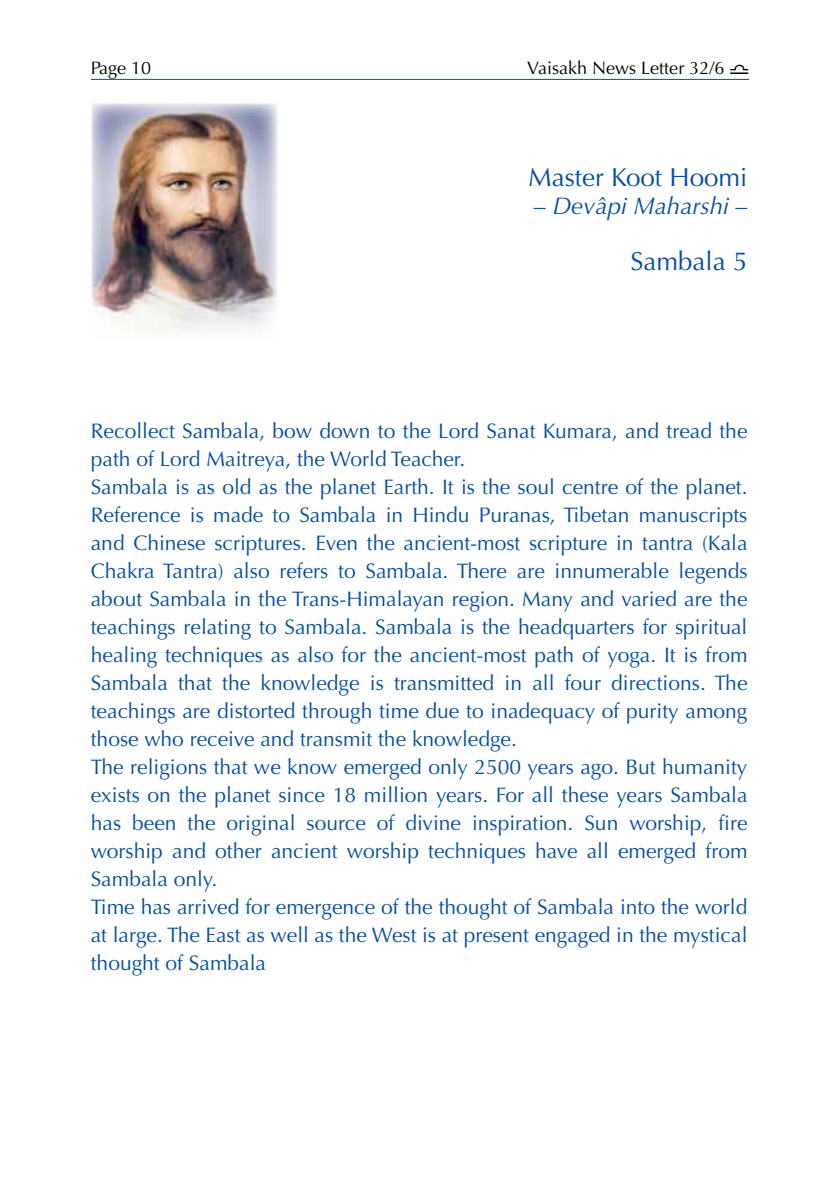
<style>
.page{position:relative;width:840px;height:1191px;background:#fff}
.page>*{position:absolute;margin:0;border:0;box-sizing:border-box;transform-origin:0 0}
.t1{font:26px "Optima";color:#084da1}
.t2{font:italic 24px "Optima";color:#084da1}
.t3{font:21px/28px "Optima";color:#084da1}
.t4{font:18px "Optima";color:#000}
.s1{font-family:"Glyphs"}
.s2{font-style:normal}
</style>
<div class="page">
<hr style="left:91px;top:79px;width:657px;height:1px;background:#084da1">
<img style="left:91px;top:103px;width:187px;height:228px">
<p class="t4" style="left:91px;top:57px;width:62px">Page 10</p>
<p class="t4" style="left:527px;top:57px;width:223px">Vaisakh News Letter 32/6 <span class="s1">7</span></p>
<p class="t1" style="left:528px;top:162px;width:220px">Master Koot Hoomi</p>
<p class="t2" style="left:533px;top:192px;width:215px"><span class="s2">–</span> Devâpi Maharshi <span class="s2">–</span></p>
<p class="t1" style="left:630px;top:246px;width:119px">Sambala 5</p>
<p class="t3" style="left:91px;top:417px;width:658px">Recollect Sambala, bow down to the Lord Sanat Kumara, and tread the path of Lord Maitreya, the World Teacher.<br>Sambala is as old as the planet Earth. It is the soul centre of the planet.<br>Reference is made to Sambala in Hindu Puranas, Tibetan manuscripts and Chinese scriptures. Even the ancient-most scripture in tantra (Kala Chakra Tantra) also refers to Sambala. There are innumerable legends about Sambala in the Trans-Himalayan region. Many and varied are the teachings relating to Sambala. Sambala is the headquarters for spiritual healing techniques as also for the ancient-most path of yoga. It is from Sambala that the knowledge is transmitted in all four directions. The teachings are distorted through time due to inadequacy of purity among those who receive and transmit the knowledge.<br>The religions that we know emerged only 2500 years ago. But humanity exists on the planet since 18 million years. For all these years Sambala has been the original source of divine inspiration. Sun worship, fire worship and other ancient worship techniques have all emerged from Sambala only.<br>Time has arrived for emergence of the thought of Sambala into the world at large. The East as well as the West is at present engaged in the mystical thought of Sambala</p>
</div>
